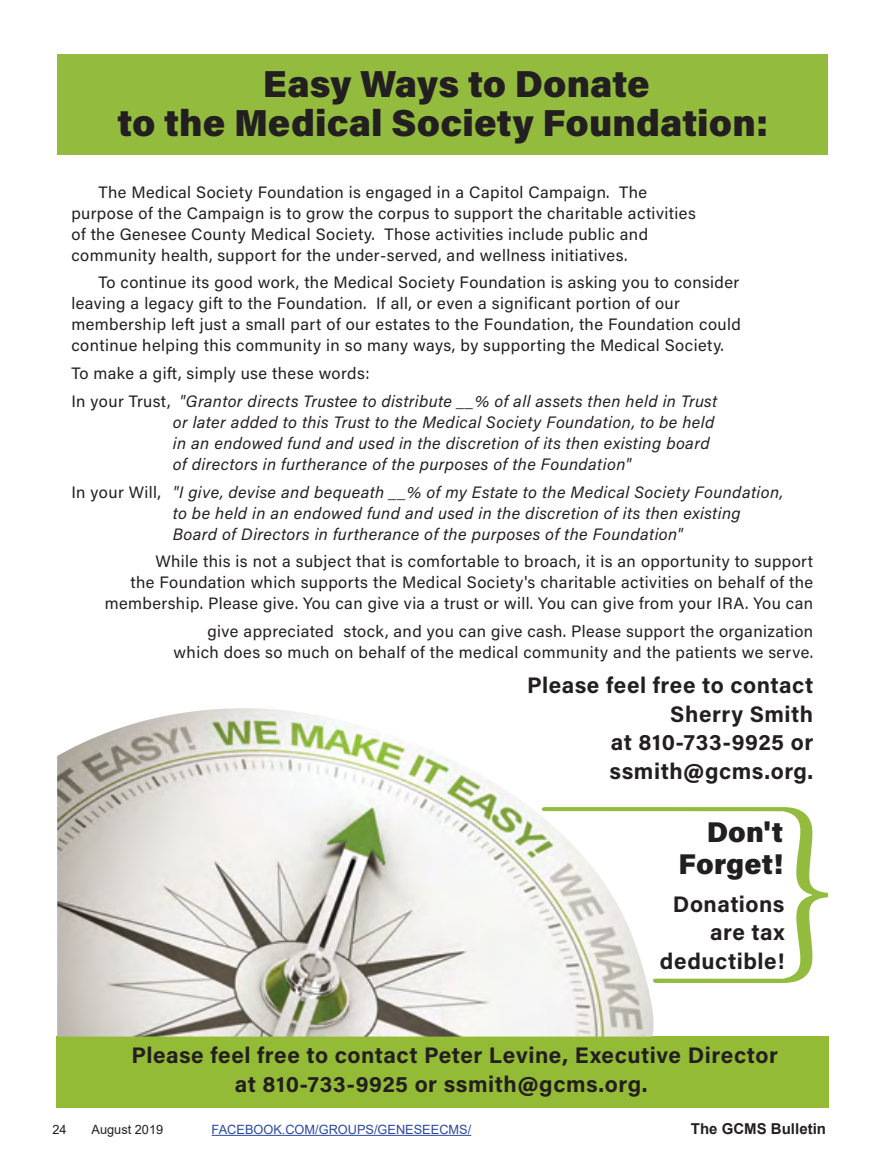
<style>
.page{position:relative;width:879px;height:1161px;background:#fff}
.page>*{position:absolute;margin:0;border:0;box-sizing:border-box;transform-origin:0 0}
.t1{font:900 37.5px/39px "Acumin Pro";letter-spacing:.005em;color:#231f20}
.t2{font:900 28.5px/31.5px "Acumin Pro";letter-spacing:.005em;color:#231f20;text-align:right}
.t3{font:700 22.5px/28.5px "Acumin Pro";letter-spacing:.025em;color:#231f20;text-align:right}
.t4{font:16.5px/21px "Acumin Pro";letter-spacing:.025em;color:#231f20}
.t5{font:italic 16.5px/21px "Acumin Pro";letter-spacing:.025em;color:#231f20}
.t6{font:700 15px "Arial";color:#231f20}
.t7{font:12.75px "Arial";color:#2a489c}
.t8{font:12.75px "Arial";color:#231f20}
.s1{font-style:normal}
</style>
<div class="page">
<div style="left:56px;top:1036px;width:771px;height:71px;background:#93bb36"></div>
<div style="left:57px;top:54px;width:770px;height:101px;background:#93bb3e"></div>
<img style="left:57px;top:708px;width:597px;height:329px">
<svg style="left:540px;top:807px;width:288px;height:176px"></svg>
<hr style="left:211px;top:1135px;width:260px;height:1px;background:#2a489c">
<h1 class="t1" style="left:117px;top:62px;width:652px;text-indent:145px">Easy Ways to Donate<br>to the Medical Society Foundation:</h1>
<p class="t4" style="left:71px;top:181px;width:625px;text-indent:27px">The Medical Society Foundation is engaged in a Capitol Campaign. The purpose of the Campaign is to grow the corpus to support the charitable activities of the Genesee County Medical Society. Those activities include public and community health, support for the under-served, and wellness initiatives.</p>
<p class="t4" style="left:71px;top:271px;width:670px;text-indent:27px">To continue its good work, the Medical Society Foundation is asking you to consider leaving a legacy gift to the Foundation. If all, or even a significant portion of our membership left just a small part of our estates to the Foundation, the Foundation could continue helping this community in so many ways, by supporting the Medical Society.</p>
<p class="t5" style="left:71px;top:359px;width:647px;line-height:27.8px"><span class="s1">To make a gift, simply use these words:<br>In your Trust,</span> "Grantor directs Trustee to distribute __% of all assets then held in Trust</p>
<p class="t5" style="left:173px;top:411px;width:543px">or later added to this Trust to the Medical Society Foundation, to be held in an endowed fund and used in the discretion of its then existing board of directors in furtherance of the purposes of the Foundation"</p>
<p class="t5" style="left:173px;top:481px;width:611px;text-indent:-101px"><span class="s1">In your Will,</span> "I give, devise and bequeath __% of my Estate to the Medical Society Foundation, to be held in an endowed fund and used in the discretion of its then existing<br>Board of Directors in furtherance of the purposes of the Foundation"</p>
<p class="t4" style="left:105px;top:550px;width:709px;text-align:right">While this is not a subject that is comfortable to broach, it is an opportunity to support<br>the Foundation which supports the Medical Society's charitable activities on behalf of the membership. Please give. You can give via a trust or will. You can give from your IRA. You can</p>
<p class="t4" style="left:173px;top:620px;width:640px;text-align:right">give appreciated stock, and you can give cash. Please support the organization which does so much on behalf of the medical community and the patients we serve.</p>
<h3 class="t3" style="left:526px;top:670px;width:287px">Please feel free to contact<br>Sherry Smith<br>at 810-733-9925 or ssmith@gcms.org.</h3>
<h2 class="t2" style="left:678px;top:815px;width:106px">Don't<br>Forget!</h2>
<h3 class="t3" style="left:659px;top:888px;width:126px">Donations are tax deductible!</h3>
<h3 class="t3" style="left:235px;top:1040px;width:544px;text-align:left;text-indent:-103px">Please feel free to contact Peter Levine, Executive Director at 810-733-9925 or ssmith@gcms.org.</h3>
<p class="t8" style="left:52px;top:1121px;width:16px">24</p>
<p class="t8" style="left:91px;top:1121px;width:73px">August 2019</p>
<p class="t7" style="left:211px;top:1121px;width:261px">FACEBOOK.COM/GROUPS/GENESEECMS/</p>
<p class="t6" style="left:690px;top:1118px;width:137px">The GCMS Bulletin</p>
</div>
